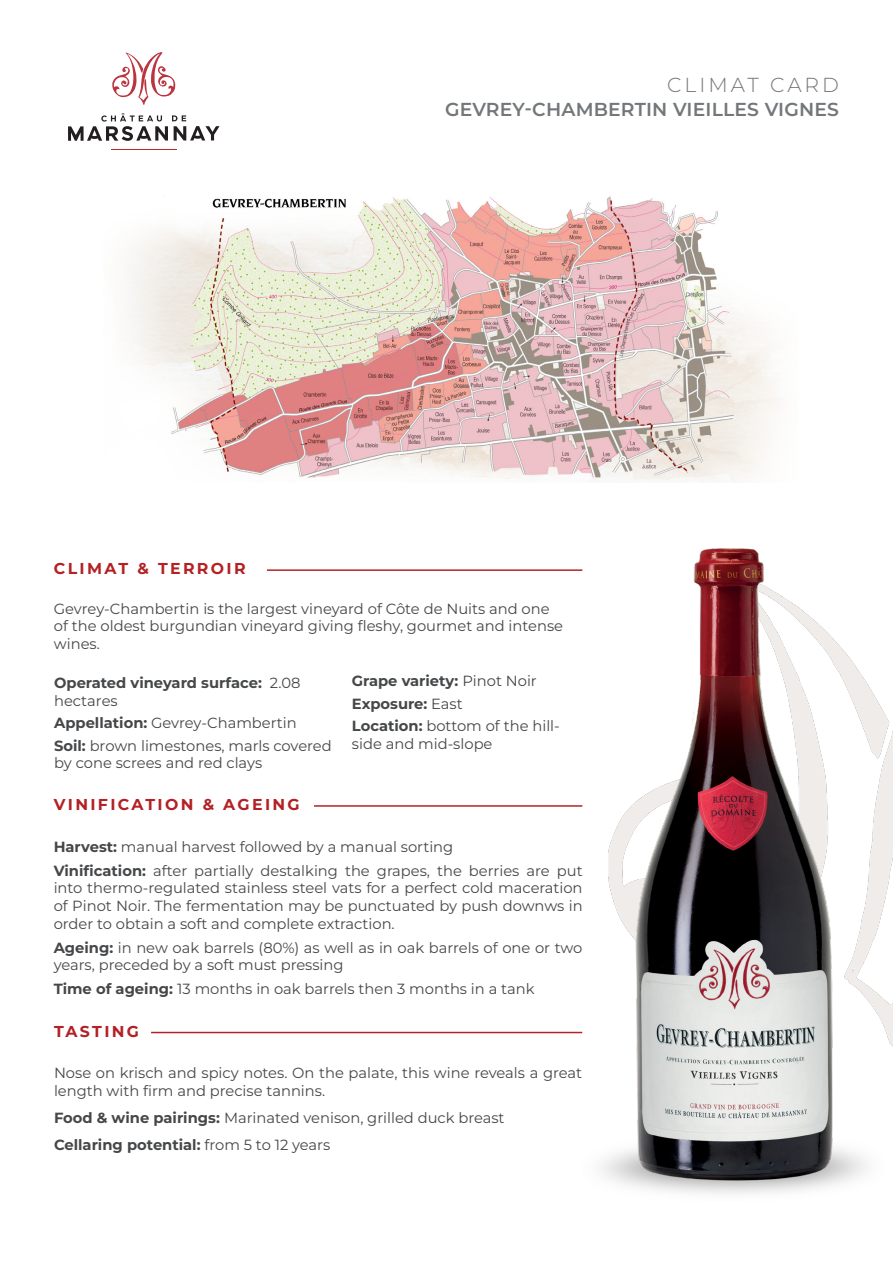
<style>
.page{position:relative;width:893px;height:1263px;background:#fff}
.page>*{position:absolute;margin:0;border:0;box-sizing:border-box;transform-origin:0 0}
.t1{font:300 20.25px "Montserrat";letter-spacing:.15em;color:#737779}
.t2{font:600 18.75px "Montserrat";letter-spacing:.01em;color:#737779}
.t3{font:700 15.75px "Montserrat";letter-spacing:.15em;color:#b32125}
.t4{font:14.7px/17.7px "Montserrat";color:#454749}
.t5{font:700 14.7px/17.7px "Montserrat";color:#454749}
.s1{font-weight:400}
.s2{font-weight:700}
</style>
<div class="page">
<img style="left:126px;top:195px;width:655px;height:287px">
<hr style="left:267px;top:569px;width:315px;height:2px;background:#b32226">
<img style="left:883px;top:711px;width:10px;height:335px">
<img style="left:582px;top:548px;width:301px;height:646px">
<svg style="left:112px;top:52px;width:64px;height:53px"></svg>
<svg style="left:68px;top:113px;width:152px;height:28px"></svg>
<hr style="left:111px;top:149px;width:65px;height:1px;background:#b32a34">
<hr style="left:314px;top:805px;width:268px;height:2px;background:#b32226">
<hr style="left:151px;top:1032px;width:431px;height:1px;background:#b32226">
<p class="t1" style="left:667px;top:71px;width:173px">CLIMAT CARD</p>
<p class="t3" style="left:54px;top:558px;width:193px">CLIMAT &amp; TERROIR</p>
<p class="t2" style="left:445px;top:97px;width:395px">GEVREY-CHAMBERTIN VIEILLES VIGNES</p>
<p class="t4" style="left:54px;top:599px;width:511px">Gevrey-Chambertin is the largest vineyard of Côte de Nuits and one of the oldest burgundian vineyard giving fleshy, gourmet and intense wines.</p>
<p class="t5" style="left:54px;top:674px;width:248px">Operated vineyard surface: <span class="s1">2.08 hectares</span></p>
<p class="t4" style="left:54px;top:714px;width:244px"><span class="s2">Appellation:</span> Gevrey-Chambertin</p>
<p class="t4" style="left:54px;top:736px;width:279px"><span class="s2">Soil:</span> brown limestones, marls covered by cone screes and red clays</p>
<p class="t3" style="left:54px;top:794px;width:247px">VINIFICATION &amp; AGEING</p>
<p class="t5" style="left:352px;top:672px;width:186px">Grape variety: <span class="s1">Pinot Noir</span></p>
<p class="t5" style="left:352px;top:694px;width:112px">Exposure: <span class="s1">East</span></p>
<p class="t4" style="left:352px;top:717px;width:209px"><span class="s2">Location:</span> bottom of the hill&shy;side and mid-slope</p>
<p class="t4" style="left:54px;top:837px;width:401px"><span class="s2">Harvest:</span> manual harvest followed by a manual sorting</p>
<p class="t4" style="left:54px;top:861px;width:530px;text-align:justify"><span class="s2">Vinification:</span> after partially destalking the grapes, the berries are put into thermo-regulated stainless steel vats for a perfect cold maceration of Pinot Noir. The fermentation may be punctuated by push downws in order to obtain a soft and complete extraction.</p>
<p class="t4" style="left:54px;top:938px;width:530px"><span class="s2">Ageing:</span> in new oak barrels (80%) as well as in oak barrels of one or two years, preceded by a soft must pressing</p>
<p class="t4" style="left:54px;top:980px;width:482px"><span class="s2">Time of ageing:</span> 13 months in oak barrels then 3 months in a tank</p>
<p class="t3" style="left:54px;top:1020px;width:87px">TASTING</p>
<p class="t4" style="left:54px;top:1063px;width:530px">Nose on krisch and spicy notes. On the palate, this wine reveals a great length with firm and precise tannins.</p>
<p class="t4" style="left:54px;top:1108px;width:452px"><span class="s2">Food &amp; wine pairings:</span> Marinated venison, grilled duck breast</p>
<p class="t5" style="left:54px;top:1135px;width:278px">Cellaring potential: <span class="s1">from 5 to 12 years</span></p>
</div>
